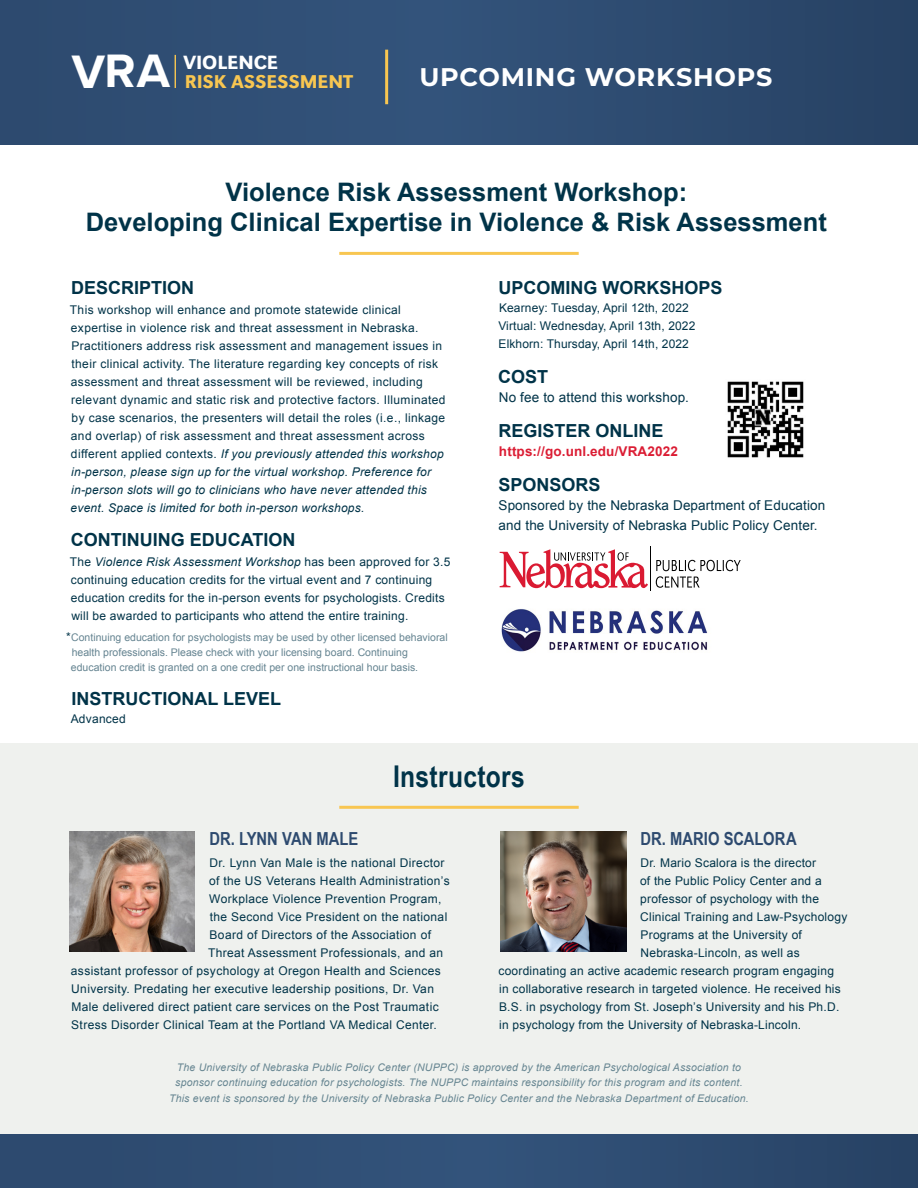
<style>
.page{position:relative;width:918px;height:1188px;background:#fff}
.page>*{position:absolute;margin:0;border:0;box-sizing:border-box;transform-origin:0 0}
.t1{font:700 48.6px "Proxima Nova";color:#fff}
.t2{font:700 30px "Arial Narrow";letter-spacing:.01em;color:#003348}
.t3{font:700 25.5px/30px "Arial";color:#003348;text-align:center}
.t4{font:700 25.5px "Montserrat";letter-spacing:.03em;color:#fff}
.t5{font:500 19.95px "URW Grotesk";color:#fff}
.t6{font:500 19.2px "URW Grotesk";color:#f8c651}
.t7{font:700 18px "Arial";color:#003348}
.t8{font:700 18px "Arial Narrow";color:#2d4a6f}
.t9{font:13.5px/19.5px "Arial";letter-spacing:.01em;color:#003348}
.t10{font:700 13.5px "Arial";letter-spacing:.01em;color:#db1d34}
.t11{font:12px/18px "Arial";letter-spacing:.03em;color:#003348}
.t12{font:12px/18px "Arial";letter-spacing:.01em;color:#003348}
.t13{font:italic 10.5px/15px "Arial";letter-spacing:.02em;color:#668591}
.t14{font:10.5px/15px "Arial";color:#658491}
.s1{font-style:italic}
.s2{font-size:12px;color:#003348}
</style>
<div class="page">
<div style="left:0;top:743px;width:918px;height:391px;background:#eff1ee"></div>
<hr style="left:339px;top:252px;width:240px;height:3px;background:#f8c651">
<div style="left:0;top:0;width:918px;height:145px;background:linear-gradient(to right,#325178,#2b486c)"></div>
<img style="left:70px;top:832px;width:125px;height:120px">
<img style="left:500px;top:832px;width:126px;height:120px">
<div style="left:0;top:1134px;width:918px;height:54px;background:#2f4c72"></div>
<img style="left:501px;top:609px;width:207px;height:43px">
<hr style="left:650px;top:546px;width:1px;height:45px;background:#000">
<svg style="left:656px;top:560px;width:85px;height:28px"></svg>
<svg style="left:500px;top:549px;width:148px;height:39px"></svg>
<hr style="left:385px;top:50px;width:3px;height:54px;background:#f8c651">
<hr style="left:175px;top:55px;width:1px;height:33px;background:#f8c651">
<img style="left:727px;top:381px;width:77px;height:77px">
<hr style="left:339px;top:806px;width:240px;height:3px;background:#f8c651">
<h1 class="t1" style="left:72px;top:35px;width:100px">VRA</h1>
<h3 class="t5" style="left:183px;top:51px;width:96px">VIOLENCE</h3>
<h3 class="t6" style="left:185px;top:70px;width:170px">RISK ASSESSMENT</h3>
<h3 class="t4" style="left:419px;top:58px;width:354px">UPCOMING WORKSHOPS</h3>
<h3 class="t3" style="left:86px;top:178px;width:743px">Violence Risk Assessment Workshop:<br>Developing Clinical Expertise in Violence &amp; Risk Assessment</h3>
<h3 class="t7" style="left:71px;top:276px;width:125px">DESCRIPTION</h3>
<p class="t11" style="left:70px;top:301px;width:377px">This workshop will enhance and promote statewide clinical expertise in violence risk and threat assessment in Nebraska.<br>Practitioners address risk assessment and management issues in their clinical activity. The literature regarding key concepts of risk assessment and threat assessment will be reviewed, including relevant dynamic and static risk and protective factors. Illuminated by case scenarios, the presenters will detail the roles (i.e., linkage and overlap) of risk assessment and threat assessment across different applied contexts. <span class="s1">If you previously attended this workshop in-person, please sign up for the virtual workshop. Preference for in-person slots will go to clinicians who have never attended this event. Space is limited for both in-person workshops.</span></p>
<h3 class="t7" style="left:71px;top:528px;width:226px">CONTINUING EDUCATION</h3>
<p class="t11" style="left:70px;top:553px;width:382px">The <span class="s1">Violence Risk Assessment Workshop</span> has been approved for 3.5 continuing education credits for the virtual event and 7 continuing education credits for the in-person events for psychologists. Credits will be awarded to participants who attend the entire training.</p>
<p class="t14" style="left:71px;top:630px;width:378px;text-indent:-5px"><span class="s2">*</span>Continuing education for psychologists may be used by other licensed behavioral health professionals. Please check with your licensing board. Continuing education credit is granted on a one credit per one instructional hour basis.</p>
<h3 class="t7" style="left:71px;top:687px;width:211px">INSTRUCTIONAL LEVEL</h3>
<p class="t11" style="left:71px;top:710px;width:57px">Advanced</p>
<h3 class="t7" style="left:498px;top:276px;width:226px">UPCOMING WORKSHOPS</h3>
<p class="t12" style="left:498px;top:299px;width:198px">Kearney: Tuesday, April 12th, 2022<br>Virtual: Wednesday, April 13th, 2022<br>Elkhorn: Thursday, April 14th, 2022</p>
<h3 class="t7" style="left:498px;top:365px;width:52px">COST</h3>
<p class="t9" style="left:499px;top:388px;width:192px">No fee to attend this workshop.</p>
<h3 class="t7" style="left:499px;top:419px;width:167px">REGISTER ONLINE</h3>
<p class="t10" style="left:499px;top:443px;width:180px">https://go.unl.edu/VRA2022</p>
<h3 class="t7" style="left:498px;top:473px;width:104px">SPONSORS</h3>
<p class="t9" style="left:499px;top:496px;width:328px">Sponsored by the Nebraska Department of Education and the University of Nebraska Public Policy Center.</p>
<h2 class="t2" style="left:393px;top:754px;width:133px">Instructors</h2>
<h3 class="t8" style="left:209px;top:825px;width:150px">DR. LYNN VAN MALE</h3>
<p class="t11" style="left:210px;top:854px;width:236px">Dr. Lynn Van Male is the national Director</p>
<p class="t11" style="left:209px;top:872px;width:242px">of the US Veterans Health Administration’s</p>
<p class="t11" style="left:209px;top:890px;width:234px">Workplace Violence Prevention Program,</p>
<p class="t11" style="left:210px;top:908px;width:239px">the Second Vice President on the national</p>
<p class="t11" style="left:210px;top:926px;width:223px">Board of Directors of the Association of</p>
<p class="t11" style="left:208px;top:944px;width:237px">Threat Assessment Professionals, and an</p>
<p class="t11" style="left:71px;top:962px;width:371px">assistant professor of psychology at Oregon Health and Sciences</p>
<p class="t11" style="left:71px;top:980px;width:364px">University. Predating her executive leadership positions, Dr. Van</p>
<p class="t11" style="left:72px;top:998px;width:369px">Male delivered direct patient care services on the Post Traumatic</p>
<p class="t11" style="left:71px;top:1016px;width:367px">Stress Disorder Clinical Team at the Portland VA Medical Center.</p>
<h3 class="t8" style="left:640px;top:825px;width:158px">DR. MARIO SCALORA</h3>
<p class="t11" style="left:641px;top:854px;width:177px">Dr. Mario Scalora is the director</p>
<p class="t11" style="left:640px;top:872px;width:183px">of the Public Policy Center and a</p>
<p class="t11" style="left:640px;top:890px;width:180px">professor of psychology with the</p>
<p class="t11" style="left:640px;top:908px;width:209px">Clinical Training and Law-Psychology</p>
<p class="t11" style="left:641px;top:926px;width:163px">Programs at the University of</p>
<p class="t11" style="left:641px;top:944px;width:161px">Nebraska-Lincoln, as well as</p>
<p class="t11" style="left:498px;top:962px;width:337px">coordinating an active academic research program engaging</p>
<p class="t11" style="left:499px;top:980px;width:343px">in collaborative research in targeted violence. He received his</p>
<p class="t11" style="left:499px;top:998px;width:342px">B.S. in psychology from St. Joseph’s University and his Ph.D.</p>
<p class="t11" style="left:499px;top:1016px;width:304px">in psychology from the University of Nebraska-Lincoln.</p>
<p class="t13" style="left:175px;top:1060px;width:569px">The University of Nebraska Public Policy Center (NUPPC) is approved by the American Psychological Association to sponsor continuing education for psychologists. The NUPPC maintains responsibility for this program and its content.</p>
<p class="t13" style="left:169px;top:1091px;width:581px">This event is sponsored by the University of Nebraska Public Policy Center and the Nebraska Department of Education.</p>
</div>
